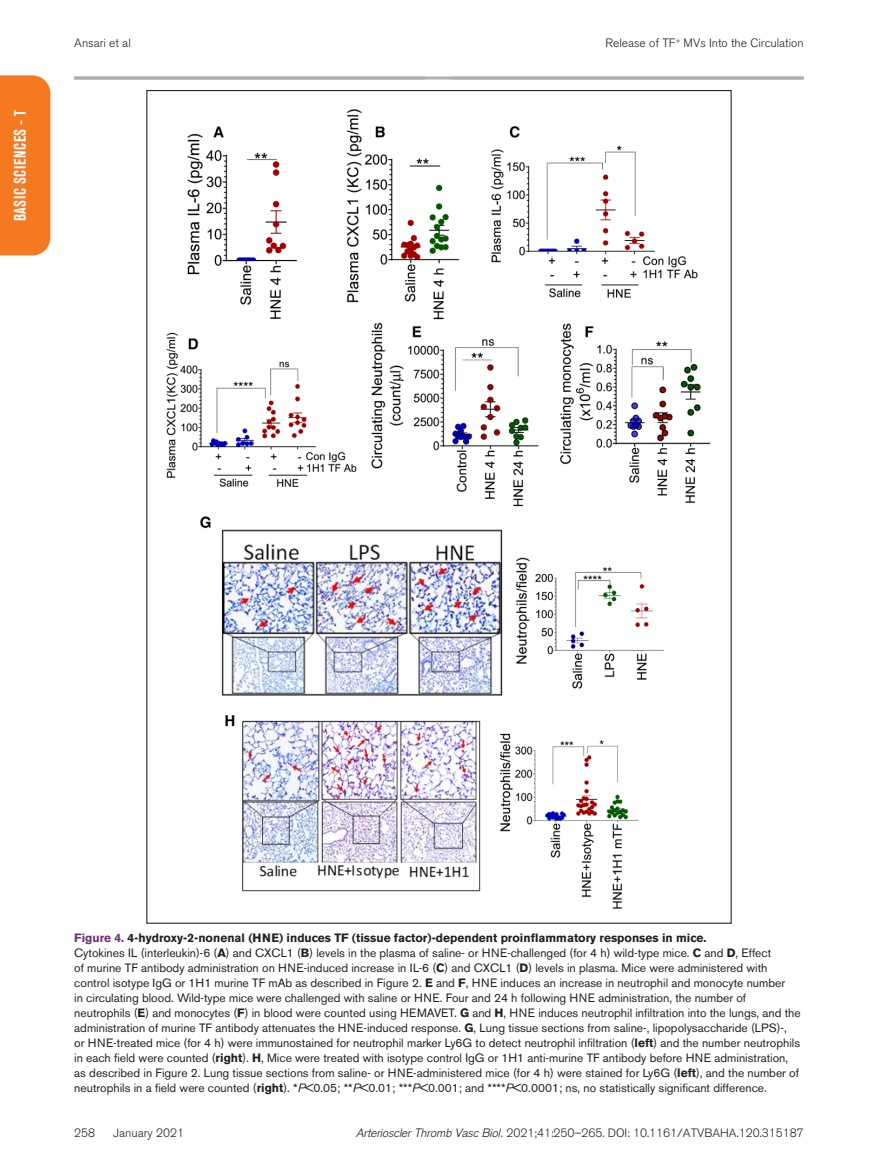
<style>
.page{position:relative;width:878px;height:1175px;background:#fff}
.page>*{position:absolute;margin:0;border:0;box-sizing:border-box;transform-origin:0 0}
.t1{font:700 condensed 16.5px "Akzidenz Grotesk BE";color:#fff;scale:.9 1}
.t2{font:12px/15px "Akzidenz Grotesk BE";color:#231f20}
.t3{font:300 12px "Akzidenz Grotesk BE";color:#231f20}
.s1{font-weight:700;color:#6e2f76}
.s2{font-weight:700}
.s3{font-style:italic}
.s4{font-family:"Akzidenz Grotesk";font-style:italic}
</style>
<div class="page">
<div style="left:0;top:75px;width:50px;height:180px;background:#f47921"></div>
<hr style="left:74px;top:76px;width:729px;height:4px;background:#b9babe">
<svg style="left:146px;top:90px;width:586px;height:834px"></svg>
<h1 class="t1" style="left:11px;top:221px;width:125px;rotate:-90deg">Basic Sciences - T</h1>
<p class="t3" style="left:74px;top:36px;width:58px">Ansari et al</p>
<p class="t3" style="left:605px;top:36px;width:200px">Release of TF<sup>+</sup> MVs Into the Circulation</p>
<p class="t2" style="left:74px;top:930px;width:728px"><span class="s1">Figure 4.</span> <span class="s2">4-hydroxy-2-nonenal (HNE) induces TF (tissue factor)-dependent proinflammatory responses in mice.<br></span>Cytokines IL (interleukin)-6 (<span class="s2">A</span>) and CXCL1 (<span class="s2">B</span>) levels in the plasma of saline- or HNE-challenged (for 4 h) wild-type mice. <span class="s2">C</span> and <span class="s2">D</span>, Effect<br>of murine TF antibody administration on HNE-induced increase in IL-6 (<span class="s2">C</span>) and CXCL1 (<span class="s2">D</span>) levels in plasma. Mice were administered with control isotype IgG or 1H1 murine TF mAb as described in Figure 2. <span class="s2">E</span> and <span class="s2">F</span>, HNE induces an increase in neutrophil and monocyte number<br>in circulating blood. Wild-type mice were challenged with saline or HNE. Four and 24 h following HNE administration, the number of neutrophils (<span class="s2">E</span>) and monocytes (<span class="s2">F</span>) in blood were counted using HEMAVET. <span class="s2">G</span> and <span class="s2">H</span>, HNE induces neutrophil infiltration into the lungs, and the administration of murine TF antibody attenuates the HNE-induced response. <span class="s2">G</span>, Lung tissue sections from saline-, lipopolysaccharide (LPS)-,<br>or HNE-treated mice (for 4 h) were immunostained for neutrophil marker Ly6G to detect neutrophil infiltration (<span class="s2">left</span>) and the number neutrophils in each field were counted (<span class="s2">right</span>). <span class="s2">H</span>, Mice were treated with isotype control IgG or 1H1 anti-murine TF antibody before HNE administration, as described in Figure 2. Lung tissue sections from saline- or HNE-administered mice (for 4 h) were stained for Ly6G (<span class="s2">left</span>), and the number of neutrophils in a field were counted (<span class="s2">right</span>). *<span class="s3">P</span>&lt;0.05; **<span class="s3">P</span>&lt;0.01; ***<span class="s3">P</span>&lt;0.001; and ****<span class="s3">P</span>&lt;0.0001; ns, no statistically significant difference.</p>
<p class="t3" style="left:74px;top:1126px;width:22px">258</p>
<p class="t3" style="left:113px;top:1126px;width:72px">January 2021</p>
<p class="t3" style="left:356px;top:1126px;width:449px"><span class="s4">Arterioscler Thromb Vasc Biol.</span> 2021;41:250–265. DOI: 10.1161/ATVBAHA.120.315187</p>
</div>
